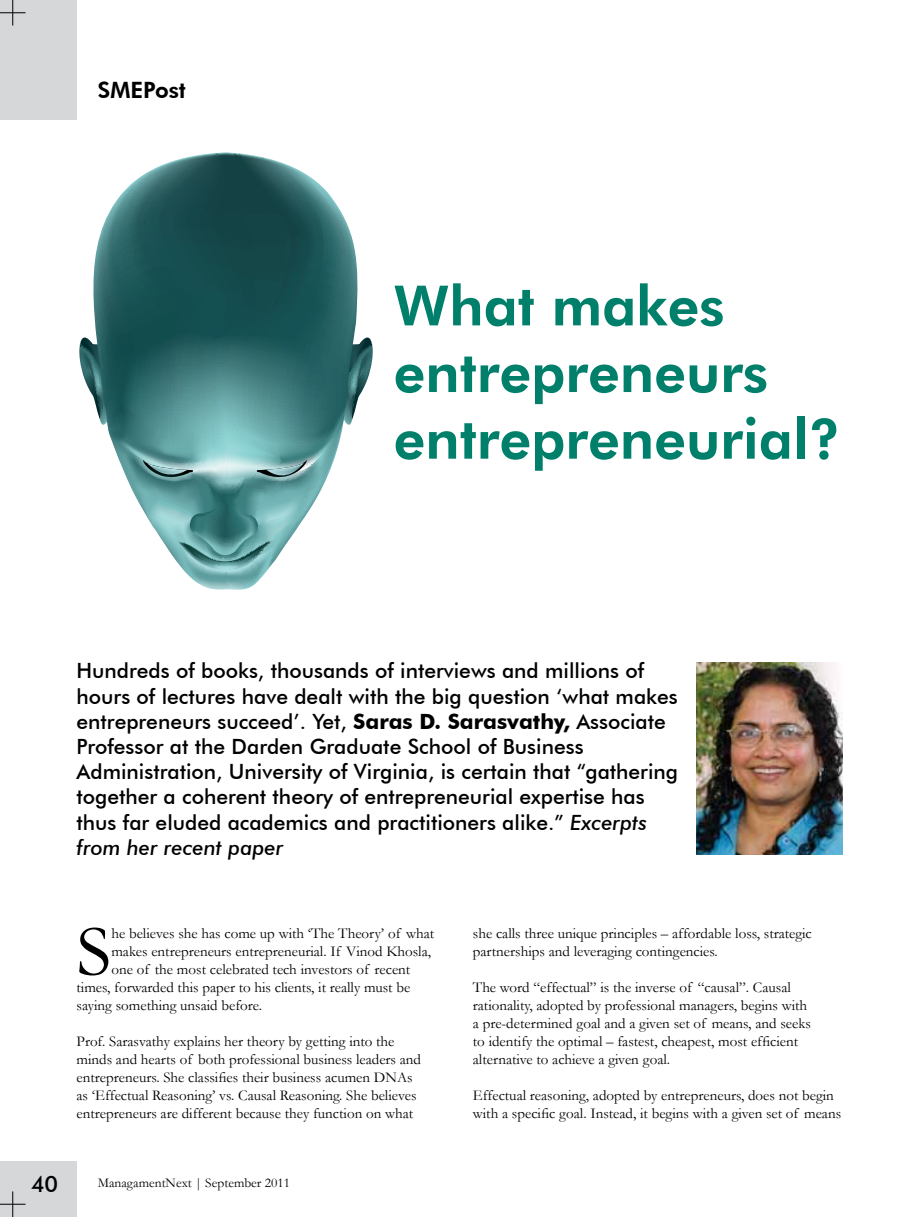
<style>
.page{position:relative;width:906px;height:1217px;background:#fff}
.page>*{position:absolute;margin:0;border:0;box-sizing:border-box;transform-origin:0 0}
.t1{font:72.75px "Garamond";color:#000}
.t2{font:800 55.5px/66.6px "Futura BT";color:#007f6b}
.t3{font:800 22.5px "Futura BT";color:#000}
.t4{font:500 22.5px "Futura BT";color:#000}
.t5{font:500 21px/25.2px "Futura BT";color:#000}
.t6{font:15px/18px "Garamond";color:#000}
.t7{font:13.5px "Garamond";color:#000}
.s1{font-weight:700}
.s2{font-style:italic}
</style>
<div class="page">
<img style="left:696px;top:662px;width:146px;height:192px">
<svg style="left:358px;top:337px;width:15px;height:62px"></svg>
<svg style="left:79px;top:337px;width:14px;height:59px"></svg>
<svg style="left:93px;top:153px;width:265px;height:436px"></svg>
<svg style="left:143px;top:460px;width:164px;height:110px;background:#7caeaf"></svg>
<div style="left:0;top:1161px;width:77px;height:55px;background:#d5d7d8"></div>
<div style="left:0;top:0;width:77px;height:119px;background:#d5d7d8"></div>
<svg style="left:0;top:0;width:26px;height:26px"></svg>
<svg style="left:0;top:1191px;width:26px;height:25px"></svg>
<h3 class="t3" style="left:98px;top:76px;width:90px">SMEPost</h3>
<h2 class="t2" style="left:393px;top:272px;width:448px">What makes entrepreneurs entrepreneurial?</h2>
<p class="t5" style="left:77px;top:658px;width:603px">Hundreds of books, thousands of interviews and millions of hours of lectures have dealt with the big question ‘what makes entrepreneurs succeed’. Yet, <span class="s1">Saras D. Sarasvathy,</span> Associate Professor at the Darden Graduate School of Business Administration, University of Virginia, is certain that “gathering together a coherent theory of entrepreneurial expertise has thus far eluded academics and practitioners alike.” <span class="s2">Excerpts from her recent paper</span></p>
<h1 class="t1" style="left:77px;top:902px;width:36px">S</h1>
<p class="t6" style="left:111px;top:923px;width:324px">he believes she has come up with ‘The Theory’ of what</p>
<p class="t6" style="left:111px;top:941px;width:321px">makes entrepreneurs entrepreneurial. If Vinod Khosla,</p>
<p class="t6" style="left:111px;top:959px;width:300px">one of the most celebrated tech investors of recent</p>
<p class="t6" style="left:77px;top:977px;width:335px">times, forwarded this paper to his clients, it really must be</p>
<p class="t6" style="left:77px;top:995px;width:187px">saying something unsaid before.</p>
<p class="t6" style="left:77px;top:1031px;width:346px">Prof. Sarasvathy explains her theory by getting into the minds and hearts of both professional business leaders and entrepreneurs. She classifies their business acumen DNAs as ‘Effectual Reasoning’ vs. Causal Reasoning. She believes entrepreneurs are different because they function on what</p>
<h3 class="t4" style="left:31px;top:1169px;width:29px">40</h3>
<p class="t7" style="left:98px;top:1173px;width:194px">ManagamentNext | September 2011</p>
<p class="t6" style="left:473px;top:923px;width:340px">she calls three unique principles – affordable loss, strategic partnerships and leveraging contingencies.</p>
<p class="t6" style="left:473px;top:977px;width:339px">The word “effectual” is the inverse of “causal”. Causal rationality, adopted by professional managers, begins with a pre-determined goal and a given set of means, and seeks to identify the optimal – fastest, cheapest, most efficient alternative to achieve a given goal.</p>
<p class="t6" style="left:473px;top:1085px;width:370px">Effectual reasoning, adopted by entrepreneurs, does not begin with a specific goal. Instead, it begins with a given set of means</p>
</div>
